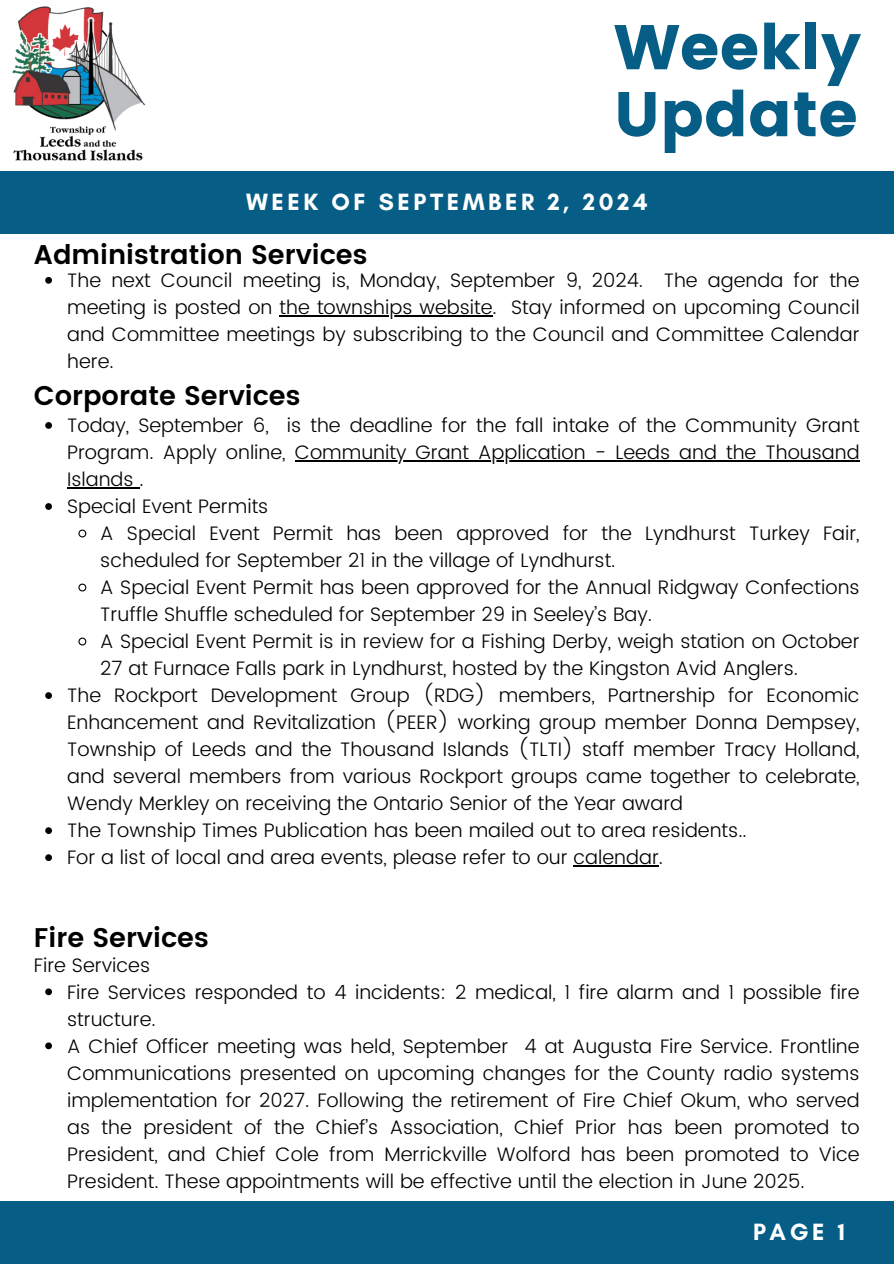
<style>
.page{position:relative;width:894px;height:1264px;background:#fff}
.page>*{position:absolute;margin:0;border:0;box-sizing:border-box;transform-origin:0 0}
.t1{font:63px "Poppins";color:#065d85}
.t2{font:600 27px "Poppins";color:#000}
.t3{font:700 24px "Glacial Indifference";letter-spacing:.15em;color:#fff}
.t4{font:300 19.5px/27px "Poppins";color:#000}
</style>
<div class="page">
<div style="left:0;top:172px;width:893px;height:62px;background:#065d85"></div>
<div style="left:0;top:1201px;width:893px;height:62px;background:#065d85"></div>
<img style="left:0;top:6px;width:155px;height:166px">
<svg style="left:45px;top:422px;width:7px;height:7px"></svg>
<hr style="left:295px;top:460px;width:564px;height:1px;background:#000">
<hr style="left:67px;top:487px;width:72px;height:1px;background:#000">
<svg style="left:45px;top:503px;width:7px;height:7px"></svg>
<svg style="left:78px;top:529px;width:9px;height:9px"></svg>
<svg style="left:78px;top:583px;width:9px;height:9px"></svg>
<svg style="left:78px;top:637px;width:9px;height:9px"></svg>
<svg style="left:45px;top:692px;width:7px;height:7px"></svg>
<svg style="left:45px;top:827px;width:7px;height:7px"></svg>
<svg style="left:45px;top:854px;width:7px;height:7px"></svg>
<hr style="left:573px;top:865px;width:85px;height:1px;background:#000">
<svg style="left:45px;top:277px;width:7px;height:7px"></svg>
<hr style="left:279px;top:315px;width:213px;height:1px;background:#000">
<svg style="left:45px;top:988px;width:7px;height:7px"></svg>
<svg style="left:45px;top:1042px;width:7px;height:7px"></svg>
<h1 class="t1" style="left:613px;top:11px;width:249px">Weekly</h1>
<h1 class="t1" style="left:613px;top:78px;width:245px">Update</h1>
<p class="t3" style="left:246px;top:187px;width:403px">WEEK OF SEPTEMBER 2, 2024</p>
<p class="t2" style="left:34px;top:239px;width:335px">Administration Services</p>
<p class="t4" style="left:67px;top:267px;width:793px">The next Council meeting is, Monday, September 9, 2024. The agenda for the meeting is posted on the townships website. Stay informed on upcoming Council</p>
<p class="t4" style="left:67px;top:321px;width:793px">and Committee meetings by subscribing to the Council and Committee Calendar here.</p>
<p class="t2" style="left:34px;top:380px;width:268px">Corporate Services</p>
<h2 class="t4" style="left:67px;top:412px;width:793px">Today, September 6, is the deadline for the fall intake of the Community Grant<br>Program. Apply online,</h2>
<p class="t4" style="left:295px;top:439px;width:566px">Community Grant Application - Leeds and the Thousand</p>
<p class="t4" style="left:67px;top:466px;width:78px">Islands .</p>
<p class="t4" style="left:67px;top:493px;width:203px">Special Event Permits</p>
<p class="t4" style="left:100px;top:520px;width:760px">A Special Event Permit has been approved for the Lyndhurst Turkey Fair,</p>
<p class="t4" style="left:100px;top:547px;width:516px">scheduled for September 21 in the village of Lyndhurst.</p>
<h2 class="t4" style="left:100px;top:574px;width:760px">A Special Event Permit has been approved for the Annual Ridgway Confections<br>Truffle Shuffle scheduled for September 29 in Seeley’s Bay.</h2>
<p class="t4" style="left:100px;top:628px;width:760px">A Special Event Permit is in review for a Fishing Derby, weigh station on October<br>27 at Furnace Falls park in Lyndhurst, hosted by the Kingston Avid Anglers.</p>
<p class="t4" style="left:67px;top:682px;width:793px;text-align:justify">The Rockport Development Group (RDG) members, Partnership for Economic Enhancement and Revitalization (PEER) working group member Donna Dempsey, Township of Leeds and the Thousand Islands (TLTI) staff member Tracy Holland, and several members from various Rockport groups came together to celebrate, Wendy Merkley on receiving the Ontario Senior of the Year award</p>
<p class="t4" style="left:67px;top:817px;width:681px">The Township Times Publication has been mailed out to area residents..</p>
<p class="t4" style="left:67px;top:844px;width:597px">For a list of local and area events, please refer to our calendar.</p>
<h2 class="t2" style="left:34px;top:921px;width:176px">Fire Services</h2>
<p class="t4" style="left:34px;top:951px;width:118px">Fire Services</p>
<p class="t4" style="left:67px;top:978px;width:793px">Fire Services responded to 4 incidents: 2 medical, 1 fire alarm and 1 possible fire structure.</p>
<p class="t4" style="left:67px;top:1032px;width:793px;text-align:justify">A Chief Officer meeting was held, September 4 at Augusta Fire Service. Frontline Communications presented on upcoming changes for the County radio systems implementation for 2027. Following the retirement of Fire Chief Okum, who served as the president of the Chief’s Association, Chief Prior has been promoted to President, and Chief Cole from Merrickville Wolford has been promoted to Vice President. These appointments will be effective until the election in June 2025.</p>
<h3 class="t3" style="left:752px;top:1216px;width:93px">PAGE 1</h3>
</div>
